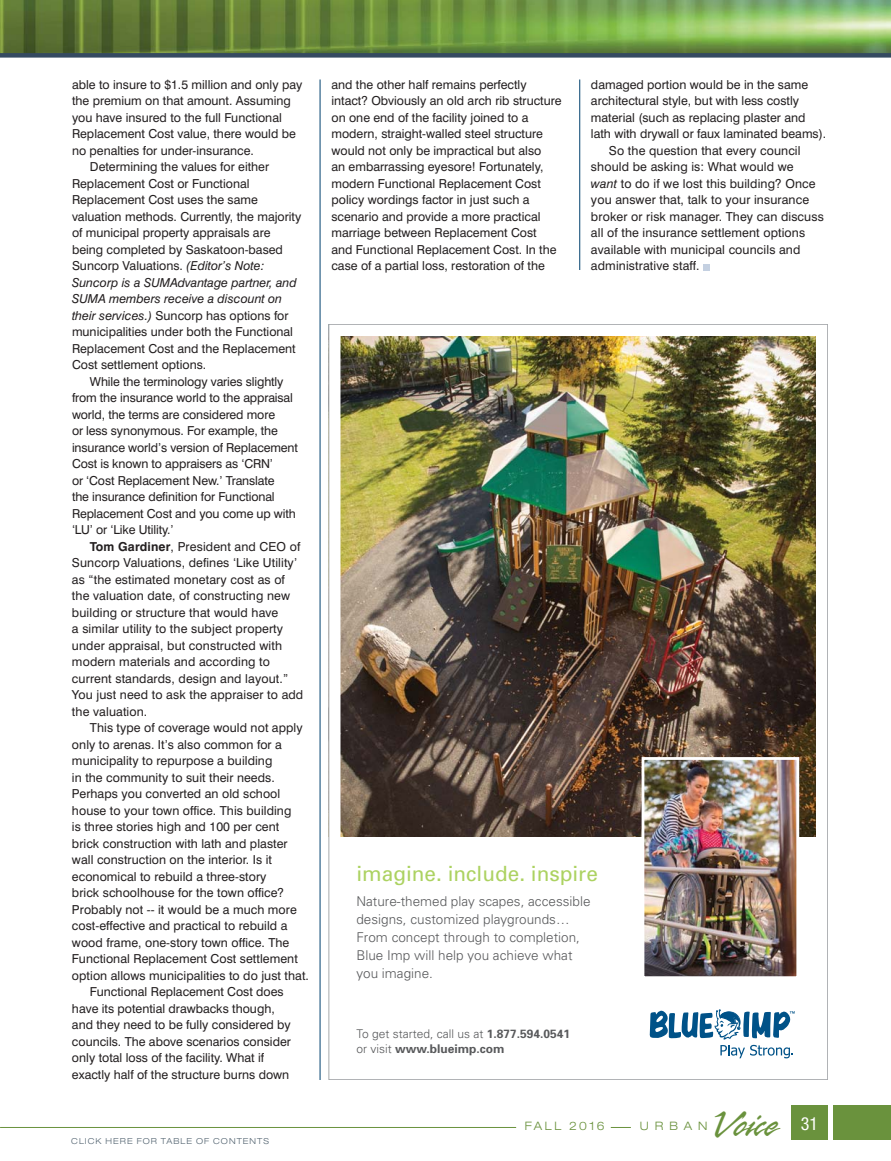
<style>
.page{position:relative;width:891px;height:1161px;background:#fff}
.page>*{position:absolute;margin:0;border:0;box-sizing:border-box;transform-origin:0 0}
.t1{font:39.6px "Rapier Plain";color:#6a923d}
.t2{font:21px "Univers";color:#acd261}
.t3{font:300 13.5px/18px "Univers";color:#58595b}
.t4{font:12.3px/16.5px "Swiss 721 BT";color:#231f20}
.t5{font:italic 12.3px "Swiss 721 BT";color:#231f20}
.t6{font:700 12px/15px "Univers";color:#58595b}
.t7{font:300 expanded 11.7px "Helvetica Neue";letter-spacing:.2em;color:#6a923d}
.t8{font:300 expanded 11.7px "Helvetica Neue";letter-spacing:.225em;color:#6a923d}
.t9{font:300 expanded 8.25px "Helvetica Neue";letter-spacing:.125em;color:#526370}
.s1{font-style:italic}
.s2{font-weight:700}
.s3{font-weight:300}
.s4{font-family:"Helvetica Neue";font-stretch:condensed;font-size:18px;color:#fff}
</style>
<div class="page">
<div style="left:791px;top:1106px;width:37px;height:34px;background:#6a923d"></div>
<div style="left:834px;top:1106px;width:57px;height:34px;background:#6a923d"></div>
<svg style="left:611px;top:1127px;width:20px;height:1px"></svg>
<hr style="left:0;top:1127px;width:516px;height:1px;background:#6a923d">
<img style="left:0;top:0;width:891px;height:53px">
<div style="left:0;top:53px;width:891px;height:5px;background:#354a61"></div>
<svg style="left:703px;top:264px;width:6px;height:6px"></svg>
<hr style="left:320px;top:80px;width:1px;height:1000px;background:#00406e">
<hr style="left:579px;top:80px;width:1px;height:190px;background:#00406e">
<img style="left:341px;top:337px;width:474px;height:500px">
<svg style="left:650px;top:1009px;width:145px;height:49px"></svg>
<img style="left:646px;top:761px;width:149px;height:214px">
<div style="left:642px;top:757px;width:157px;height:222px;border:3px solid #fff"></div>
<p class="t4" style="left:72px;top:77px;width:232px">able to insure to $1.5 million and only pay</p>
<p class="t4" style="left:72px;top:94px;width:220px">the premium on that amount. Assuming</p>
<p class="t4" style="left:72px;top:110px;width:211px">you have insured to the full Functional</p>
<p class="t4" style="left:72px;top:127px;width:225px">Replacement Cost value, there would be</p>
<p class="t4" style="left:72px;top:143px;width:183px">no penalties for under-insurance.</p>
<p class="t4" style="left:90px;top:159px;width:181px">Determining the values for either</p>
<p class="t4" style="left:72px;top:176px;width:179px">Replacement Cost or Functional</p>
<p class="t4" style="left:72px;top:192px;width:187px">Replacement Cost uses the same</p>
<p class="t4" style="left:72px;top:209px;width:231px">valuation methods. Currently, the majority</p>
<p class="t4" style="left:72px;top:225px;width:200px">of municipal property appraisals are</p>
<p class="t4" style="left:72px;top:242px;width:212px">being completed by Saskatoon-based</p>
<p class="t4" style="left:72px;top:258px;width:194px">Suncorp Valuations. <span class="s1">(Editor’s Note:</span></p>
<p class="t5" style="left:72px;top:276px;width:226px">Suncorp is a SUMAdvantage partner, and</p>
<p class="t5" style="left:72px;top:293px;width:212px">SUMA members receive a discount on</p>
<p class="t4" style="left:72px;top:308px;width:218px"><span class="s1">their services.)</span> Suncorp has options for</p>
<p class="t4" style="left:72px;top:324px;width:223px">municipalities under both the Functional</p>
<p class="t4" style="left:72px;top:341px;width:225px">Replacement Cost and the Replacement</p>
<p class="t4" style="left:72px;top:357px;width:136px">Cost settlement options.</p>
<p class="t4" style="left:90px;top:374px;width:195px">While the terminology varies slightly</p>
<p class="t4" style="left:72px;top:390px;width:223px">from the insurance world to the appraisal</p>
<p class="t4" style="left:72px;top:407px;width:205px">world, the terms are considered more</p>
<p class="t4" style="left:72px;top:423px;width:207px">or less synonymous. For example, the</p>
<p class="t4" style="left:72px;top:440px;width:227px">insurance world’s version of Replacement</p>
<p class="t4" style="left:72px;top:456px;width:203px">Cost is known to appraisers as ‘CRN’</p>
<p class="t4" style="left:72px;top:473px;width:204px">or ‘Cost Replacement New.’ Translate</p>
<p class="t4" style="left:72px;top:489px;width:204px">the insurance definition for Functional</p>
<p class="t4" style="left:72px;top:506px;width:225px">Replacement Cost and you come up with</p>
<p class="t4" style="left:72px;top:522px;width:103px">‘LU’ or ‘Like Utility.’</p>
<p class="t4" style="left:90px;top:539px;width:212px"><span class="s2">Tom Gardiner</span>, President and CEO of</p>
<p class="t4" style="left:72px;top:555px;width:227px">Suncorp Valuations, defines ‘Like Utility’</p>
<p class="t4" style="left:72px;top:572px;width:214px">as “the estimated monetary cost as of</p>
<p class="t4" style="left:72px;top:588px;width:220px">the valuation date, of constructing new</p>
<p class="t4" style="left:72px;top:605px;width:208px">building or structure that would have</p>
<p class="t4" style="left:72px;top:621px;width:213px">a similar utility to the subject property</p>
<p class="t4" style="left:72px;top:638px;width:212px">under appraisal, but constructed with</p>
<p class="t4" style="left:72px;top:654px;width:199px">modern materials and according to</p>
<p class="t4" style="left:72px;top:671px;width:218px">current standards, design and layout.”</p>
<p class="t4" style="left:72px;top:687px;width:233px">You just need to ask the appraiser to add</p>
<p class="t4" style="left:72px;top:704px;width:77px">the valuation.</p>
<p class="t4" style="left:90px;top:720px;width:214px">This type of coverage would not apply</p>
<p class="t4" style="left:72px;top:737px;width:211px">only to arenas. It’s also common for a</p>
<p class="t4" style="left:72px;top:753px;width:202px">municipality to repurpose a building</p>
<p class="t4" style="left:72px;top:770px;width:204px">in the community to suit their needs.</p>
<p class="t4" style="left:72px;top:786px;width:210px">Perhaps you converted an old school</p>
<p class="t4" style="left:72px;top:803px;width:221px">house to your town office. This building</p>
<p class="t4" style="left:72px;top:819px;width:209px">is three stories high and 100 per cent</p>
<p class="t4" style="left:72px;top:836px;width:217px">brick construction with lath and plaster</p>
<p class="t4" style="left:72px;top:852px;width:202px">wall construction on the interior. Is it</p>
<p class="t4" style="left:72px;top:869px;width:196px">economical to rebuild a three-story</p>
<p class="t4" style="left:72px;top:885px;width:214px">brick schoolhouse for the town office?</p>
<p class="t4" style="left:72px;top:902px;width:226px">Probably not -- it would be a much more</p>
<p class="t4" style="left:72px;top:918px;width:217px">cost-effective and practical to rebuild a</p>
<p class="t4" style="left:72px;top:935px;width:219px">wood frame, one-story town office. The</p>
<p class="t4" style="left:72px;top:951px;width:227px">Functional Replacement Cost settlement</p>
<p class="t4" style="left:72px;top:968px;width:238px">option allows municipalities to do just that.</p>
<p class="t4" style="left:90px;top:984px;width:195px">Functional Replacement Cost does</p>
<p class="t4" style="left:72px;top:1001px;width:204px">have its potential drawbacks though,</p>
<p class="t4" style="left:72px;top:1017px;width:220px">and they need to be fully considered by</p>
<p class="t4" style="left:72px;top:1034px;width:220px">councils. The above scenarios consider</p>
<p class="t4" style="left:72px;top:1050px;width:194px">only total loss of the facility. What if</p>
<p class="t4" style="left:72px;top:1067px;width:219px">exactly half of the structure burns down</p>
<p class="t9" style="left:71px;top:1138px;width:199px">CLICK HERE FOR TABLE OF CONTENTS</p>
<p class="t4" style="left:331px;top:77px;width:232px">and the other half remains perfectly intact? Obviously an old arch rib structure on one end of the facility joined to a modern, straight-walled steel structure would not only be impractical but also<br>an embarrassing eyesore! Fortunately, modern Functional Replacement Cost policy wordings factor in just such a scenario and provide a more practical marriage between Replacement Cost<br>and Functional Replacement Cost. In the case of a partial loss, restoration of the</p>
<p class="t4" style="left:591px;top:77px;width:219px">damaged portion would be in the same</p>
<p class="t4" style="left:591px;top:93px;width:210px">architectural style, but with less costly</p>
<p class="t4" style="left:591px;top:110px;width:216px">material (such as replacing plaster and</p>
<p class="t4" style="left:591px;top:126px;width:237px">lath with drywall or faux laminated beams).</p>
<p class="t4" style="left:609px;top:143px;width:193px">So the question that every council</p>
<p class="t4" style="left:591px;top:159px;width:204px">should be asking is: What would we</p>
<p class="t4" style="left:591px;top:176px;width:226px"><span class="s1">want</span> to do if we lost this building? Once</p>
<p class="t4" style="left:591px;top:192px;width:220px">you answer that, talk to your insurance</p>
<p class="t4" style="left:591px;top:209px;width:234px">broker or risk manager. They can discuss</p>
<p class="t4" style="left:591px;top:225px;width:216px">all of the insurance settlement options</p>
<p class="t4" style="left:591px;top:242px;width:211px">available with municipal councils and</p>
<p class="t4" style="left:591px;top:258px;width:110px">administrative staff.</p>
<h2 class="t2" style="left:356px;top:866px;width:243px">imagine. include. inspire</h2>
<p class="t3" style="left:356px;top:893px;width:236px">Nature-themed play scapes, accessible designs, customized playgrounds…<br>From concept through to completion,<br>Blue Imp will help you achieve what you imagine.</p>
<p class="t6" style="left:356px;top:1027px;width:215px"><span class="s3">To get started, call us at</span> 1.877.594.0541 <span class="s3">or visit</span> www.blueimp.com</p>
<p class="t7" style="left:525px;top:1121px;width:81px">FALL 2016</p>
<p class="t8" style="left:640px;top:1121px;width:69px">URBAN</p>
<h1 class="t1" style="left:711px;top:1099px;width:109px">Voice <span class="s4">31</span></h1>
</div>
